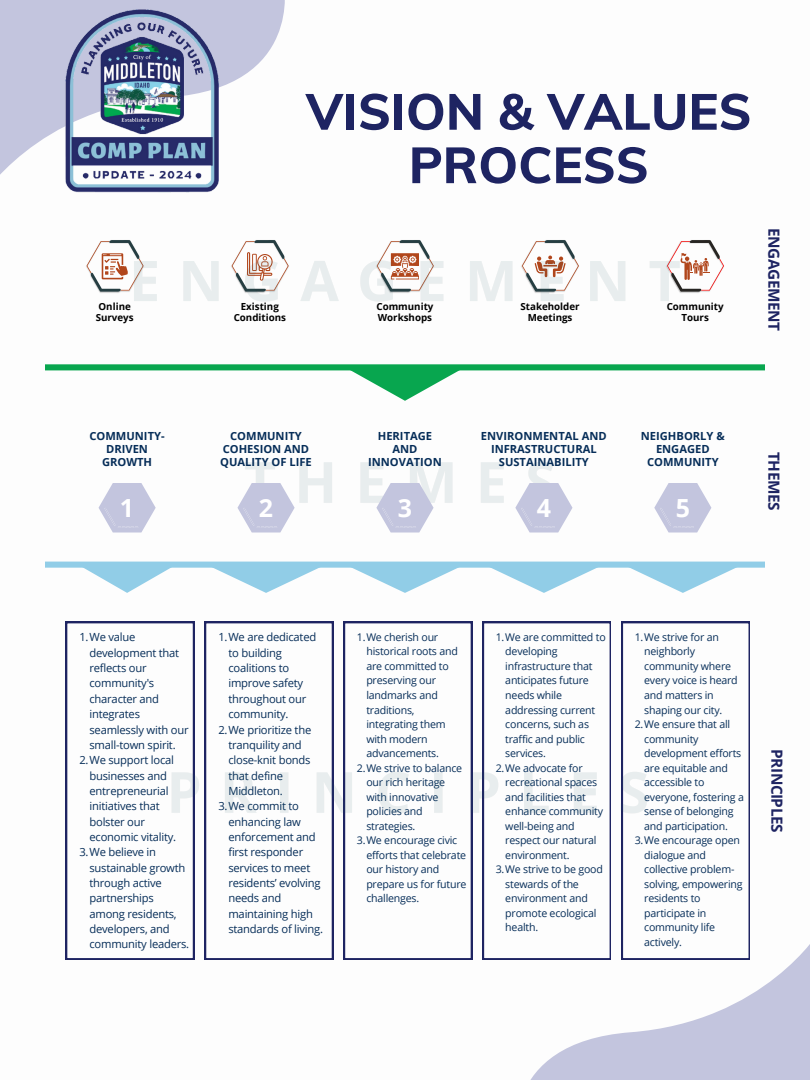
<style>
.page{position:relative;width:810px;height:1080px;background:#fff}
.page>*{position:absolute;margin:0;border:0;box-sizing:border-box;transform-origin:0 0}
.t1{font:800 50.25px/53.4px "Muli";color:#1e2462;text-align:center}
.t2{font:700 25px "Open Sans";color:#fff}
.t3{font:700 15.38px "Open Sans";letter-spacing:-.03em;color:#1e2462}
.t4{font:11.25px/15.4px "Open Sans";letter-spacing:-.02em;color:#072e59}
.t5{font:700 11.19px/13px "Open Sans";color:#072e59;text-align:center}
.t6{font:10.62px/14.5px "Open Sans";letter-spacing:-.02em;color:#072e59}
.t7{font:700 9.75px/11.4px "Open Sans";color:#000}
</style>
<div class="page">
<svg style="left:496px;top:930px;width:314px;height:150px"></svg>
<svg style="left:690px;top:240px;width:34px;height:52px"></svg>
<img style="left:86px;top:265px;width:34px;height:28px">
<svg style="left:87px;top:240px;width:44px;height:52px"></svg>
<img style="left:128px;top:241px;width:572px;height:61px">
<div style="left:45px;top:364px;width:720px;height:6px;background:#08a64f"></div>
<svg style="left:345px;top:370px;width:120px;height:31px"></svg>
<img style="left:245px;top:462px;width:308px;height:41px">
<svg style="left:99px;top:483px;width:57px;height:50px"></svg>
<svg style="left:237px;top:483px;width:58px;height:50px"></svg>
<svg style="left:376px;top:483px;width:58px;height:50px"></svg>
<svg style="left:515px;top:483px;width:58px;height:50px"></svg>
<svg style="left:654px;top:483px;width:57px;height:50px"></svg>
<svg style="left:0;top:0;width:285px;height:184px;fill:#c3c5de"></svg>
<div style="left:45px;top:562px;width:720px;height:6px;background:#91cde7"></div>
<svg style="left:78px;top:567px;width:98px;height:26px"></svg>
<svg style="left:484px;top:567px;width:120px;height:26px"></svg>
<svg style="left:623px;top:567px;width:120px;height:26px"></svg>
<svg style="left:345px;top:567px;width:120px;height:26px"></svg>
<svg style="left:206px;top:567px;width:120px;height:26px"></svg>
<img style="left:66px;top:10px;width:153px;height:183px">
<svg style="left:66px;top:622px;width:128px;height:337px"></svg>
<svg style="left:483px;top:622px;width:128px;height:337px"></svg>
<svg style="left:622px;top:622px;width:128px;height:337px"></svg>
<svg style="left:344px;top:622px;width:128px;height:337px"></svg>
<svg style="left:205px;top:622px;width:128px;height:337px"></svg>
<img style="left:167px;top:752px;width:500px;height:77px">
<p class="t7" style="left:96px;top:300px;width:39px">Online<br>Surveys</p>
<p class="t1" style="left:306px;top:84px;width:447px">VISION &amp; VALUES<br>PROCESS</p>
<p class="t7" style="left:241px;top:300px;width:40px">Existing</p>
<h2 class="t7" style="left:234px;top:312px;width:54px">Conditions</h2>
<p class="t7" style="left:521px;top:300px;width:61px;text-align:center">Stakeholder<br>Meetings</p>
<p class="t7" style="left:667px;top:300px;width:59px;text-align:center">Community<br>Tours</p>
<p class="t7" style="left:376px;top:300px;width:59px">Community<br>Workshops</p>
<p class="t3" style="left:785px;top:228px;width:104px;rotate:90deg">ENGAGEMENT</p>
<h1 class="t5" style="left:89px;top:429px;width:77px">COMMUNITY-<br>DRIVEN<br>GROWTH</h1>
<p class="t5" style="left:220px;top:429px;width:93px">COMMUNITY<br>COHESION AND<br>QUALITY OF LIFE</p>
<p class="t5" style="left:368px;top:429px;width:75px">HERITAGE<br>AND<br>INNOVATION</p>
<p class="t5" style="left:641px;top:429px;width:85px">NEIGHBORLY &amp;<br>ENGAGED<br>COMMUNITY</p>
<p class="t5" style="left:481px;top:429px;width:127px">ENVIRONMENTAL AND<br>INFRASTRUCTURAL<br>SUSTAINABILITY</p>
<p class="t2" style="left:120px;top:491px;width:16px">1</p>
<p class="t2" style="left:259px;top:491px;width:16px">2</p>
<p class="t2" style="left:398px;top:491px;width:16px">3</p>
<p class="t2" style="left:537px;top:491px;width:16px">4</p>
<p class="t2" style="left:676px;top:491px;width:16px">5</p>
<p class="t3" style="left:785px;top:452px;width:60px;rotate:90deg">THEMES</p>
<h4 class="t4" style="left:90px;top:629px;width:101px;text-indent:-10px">1.We value development that reflects our community's character and integrates seamlessly with our small-town spirit.</h4>
<h4 class="t4" style="left:90px;top:752px;width:88px;text-indent:-10px">2.We support local businesses and entrepreneurial initiatives that bolster our economic vitality.</h4>
<h4 class="t4" style="left:90px;top:844px;width:101px;text-indent:-10px">3.We believe in sustainable growth through active partnerships among residents, developers, and community leaders.</h4>
<p class="t4" style="left:228px;top:629px;width:89px;text-indent:-10px">1.We are dedicated to building coalitions to improve safety throughout our community.</p>
<p class="t4" style="left:228px;top:721px;width:84px;text-indent:-10px">2.We prioritize the tranquility and close-knit bonds that define<br>Middleton.</p>
<p class="t4" style="left:228px;top:798px;width:96px;text-indent:-10px">3.We commit to enhancing law enforcement and first responder services to meet residents’ evolving needs and maintaining high standards of living.</p>
<p class="t6" style="left:366px;top:629px;width:93px;text-indent:-10px">1.We cherish our historical roots and are committed to preserving our landmarks and traditions, integrating them with modern advancements.</p>
<p class="t6" style="left:366px;top:760px;width:97px;text-indent:-10px">2.We strive to balance our rich heritage with innovative policies and strategies.</p>
<p class="t6" style="left:366px;top:833px;width:102px;text-indent:-10px">3.We encourage civic efforts that celebrate our history and prepare us for future challenges.</p>
<h4 class="t6" style="left:505px;top:629px;width:102px;text-indent:-10px">1.We are committed to developing infrastructure that anticipates future needs while addressing current concerns, such as traffic and public services.</h4>
<h4 class="t6" style="left:505px;top:760px;width:99px;text-indent:-10px">2.We advocate for recreational spaces and facilities that enhance community well-being and respect our natural environment.</h4>
<h1 class="t6" style="left:505px;top:862px;width:99px;text-indent:-10px">3.We strive to be good stewards of the environment and promote ecological health.</h1>
<p class="t6" style="left:644px;top:629px;width:95px;text-indent:-10px">1.We strive for an neighborly community where every voice is heard and matters in shaping our city.</p>
<p class="t6" style="left:644px;top:717px;width:101px;text-indent:-10px">2.We ensure that all community development efforts are equitable and accessible to everyone, fostering a sense of belonging and participation.</p>
<p class="t6" style="left:644px;top:833px;width:100px;text-indent:-10px">3.We encourage open dialogue and collective problem&shy;solving, empowering residents to participate in community life actively.</p>
<p class="t3" style="left:788px;top:749px;width:85px;rotate:90deg">PRINCIPLES</p>
</div>
